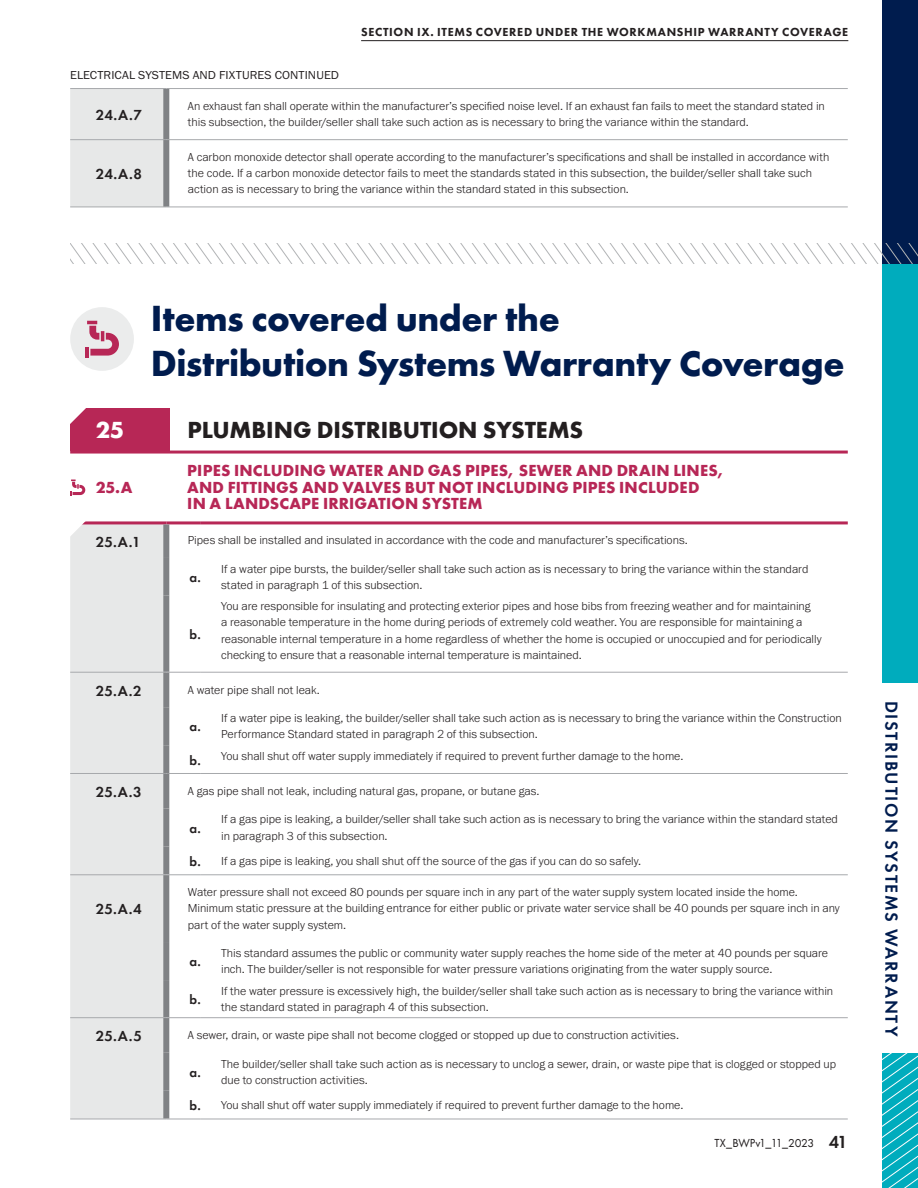
<style>
.page{position:relative;width:918px;height:1188px;background:#fff}
.page>*{position:absolute;margin:0;border:0;box-sizing:border-box;transform-origin:0 0}
.t1{font:700 37.5px/45px "Futura PT";letter-spacing:-.015em;color:#001c4e}
.t2{font:700 24px "Futura PT";letter-spacing:-.005em;color:#231f20}
.t3{font:700 24px "Futura PT";color:#fff}
.t4{font:600 18px "Futura PT";letter-spacing:.095em;color:#001c4e}
.t5{font:700 16.5px/16.5px "Futura PT";letter-spacing:.01em;color:#b72756}
.t6{font:600 15px "Futura PT";letter-spacing:.015em;color:#231f20}
.t7{font:600 13.5px "Futura PT";color:#231f20}
.t8{font:300 12px/16.2px "Franklin Gothic URW";color:#231f20}
.t9{font:800 12px "Futura PT";letter-spacing:.055em;color:#231f20}
.t10{font:12px "Franklin Gothic URW Boo";letter-spacing:.005em;color:#231f20;scale:1.05 1}
.t11{font:12px "Futura PT";letter-spacing:-.03em;color:#231f20}
.s1{font-family:"Futura PT";font-weight:600;font-size:13.5px}
.s2{font-weight:600;font-size:18px}
</style>
<div class="page">
<div style="left:882px;top:0;width:36px;height:1188px;background:#00acbd"></div>
<svg style="left:882px;top:1053px;width:36px;height:135px"></svg>
<div style="left:874px;top:684px;width:44px;height:369px;background:#fff"></div>
<hr style="left:361px;top:40px;width:487px;height:1px;background:#231f20">
<div style="left:70px;top:307px;width:64px;height:64px;background:#ebecec;border-radius:50%"></div>
<svg style="left:85px;top:321px;width:34px;height:36px"></svg>
<div style="left:70px;top:89px;width:93px;height:118px;background:#e7e8e8"></div>
<hr style="left:70px;top:88px;width:96px;height:1px;background:#a7a9ac">
<hr style="left:166px;top:88px;width:682px;height:1px;background:#a7a9ac">
<hr style="left:70px;top:139px;width:96px;height:1px;background:#a7a9ac">
<hr style="left:166px;top:139px;width:682px;height:1px;background:#a7a9ac">
<hr style="left:70px;top:207px;width:96px;height:1px;background:#a7a9ac">
<hr style="left:166px;top:207px;width:682px;height:1px;background:#a7a9ac">
<div style="left:163px;top:89px;width:6px;height:50px;background:#808285"></div>
<div style="left:163px;top:140px;width:6px;height:67px;background:#808285"></div>
<div style="left:882px;top:0;width:36px;height:263px;background:#001c4e"></div>
<svg style="left:70px;top:243px;width:848px;height:20px"></svg>
<div style="left:70px;top:408px;width:100px;height:42px;background:#b72756"></div>
<hr style="left:70px;top:451px;width:778px;height:3px;background:#b72756">
<svg style="left:70px;top:408px;width:16px;height:16px"></svg>
<div style="left:70px;top:524px;width:93px;height:595px;background:#e7e8e8"></div>
<div style="left:163px;top:809px;width:6px;height:38px;background:#808285"></div>
<div style="left:163px;top:847px;width:6px;height:27px;background:#808285"></div>
<div style="left:163px;top:942px;width:6px;height:38px;background:#808285"></div>
<div style="left:163px;top:980px;width:6px;height:37px;background:#808285"></div>
<div style="left:163px;top:1053px;width:6px;height:38px;background:#808285"></div>
<div style="left:163px;top:1091px;width:6px;height:28px;background:#808285"></div>
<hr style="left:70px;top:773px;width:96px;height:1px;background:#a7a9ac">
<hr style="left:166px;top:773px;width:35px;height:1px;background:#a7a9ac">
<hr style="left:201px;top:773px;width:647px;height:1px;background:#a7a9ac">
<hr style="left:70px;top:874px;width:96px;height:1px;background:#a7a9ac">
<hr style="left:166px;top:874px;width:35px;height:1px;background:#a7a9ac">
<hr style="left:201px;top:874px;width:647px;height:1px;background:#a7a9ac">
<hr style="left:70px;top:1017px;width:96px;height:1px;background:#a7a9ac">
<hr style="left:166px;top:1017px;width:35px;height:1px;background:#a7a9ac">
<hr style="left:201px;top:1017px;width:647px;height:1px;background:#a7a9ac">
<hr style="left:70px;top:1119px;width:96px;height:1px;background:#a7a9ac">
<hr style="left:166px;top:1119px;width:35px;height:1px;background:#a7a9ac">
<hr style="left:201px;top:1119px;width:647px;height:1px;background:#a7a9ac">
<div style="left:163px;top:774px;width:6px;height:35px;background:#808285"></div>
<div style="left:163px;top:875px;width:6px;height:67px;background:#808285"></div>
<div style="left:163px;top:1018px;width:6px;height:35px;background:#808285"></div>
<div style="left:163px;top:558px;width:6px;height:38px;background:#808285"></div>
<div style="left:163px;top:596px;width:6px;height:76px;background:#808285"></div>
<div style="left:163px;top:707px;width:6px;height:38px;background:#808285"></div>
<div style="left:163px;top:745px;width:6px;height:28px;background:#808285"></div>
<hr style="left:70px;top:521px;width:96px;height:3px;background:#b72756">
<hr style="left:166px;top:521px;width:35px;height:3px;background:#b72756">
<hr style="left:201px;top:521px;width:647px;height:3px;background:#b72756">
<div style="left:163px;top:524px;width:6px;height:34px;background:#808285"></div>
<hr style="left:70px;top:672px;width:96px;height:1px;background:#a7a9ac">
<hr style="left:166px;top:672px;width:35px;height:1px;background:#a7a9ac">
<hr style="left:201px;top:672px;width:647px;height:1px;background:#a7a9ac">
<div style="left:163px;top:673px;width:6px;height:34px;background:#808285"></div>
<svg style="left:70px;top:521px;width:19px;height:18px"></svg>
<svg style="left:70px;top:480px;width:15px;height:16px"></svg>
<p class="t9" style="left:361px;top:25px;width:489px">SECTION IX. ITEMS COVERED UNDER THE WORKMANSHIP WARRANTY COVERAGE</p>
<p class="t10" style="left:70px;top:67px;width:258px">ELECTRICAL SYSTEMS AND FIXTURES CONTINUED</p>
<p class="t6" style="left:96px;top:105px;width:48px">24.A.7</p>
<p class="t8" style="left:188px;top:98px;width:638px">An exhaust fan shall operate within the manufacturer’s specified noise level. If an exhaust fan fails to meet the standard stated in this subsection, the builder/seller shall take such action as is necessary to bring the variance within the standard.</p>
<p class="t6" style="left:96px;top:165px;width:48px">24.A.8</p>
<p class="t8" style="left:188px;top:149px;width:643px">A carbon monoxide detector shall operate according to the manufacturer’s specifications and shall be installed in accordance with the code. If a carbon monoxide detector fails to meet the standards stated in this subsection, the builder/seller shall take such action as is necessary to bring the variance within the standard stated in this subsection.</p>
<h1 class="t1" style="left:151px;top:295px;width:695px">Items covered under the<br>Distribution Systems Warranty Coverage</h1>
<h2 class="t3" style="left:96px;top:415px;width:30px">25</h2>
<h2 class="t2" style="left:187px;top:415px;width:397px">PLUMBING DISTRIBUTION SYSTEMS</h2>
<h3 class="t5" style="left:96px;top:479px;width:38px">25.A</h3>
<h3 class="t5" style="left:187px;top:462px;width:539px">PIPES INCLUDING WATER AND GAS PIPES, SEWER AND DRAIN LINES,<br>AND FITTINGS AND VALVES BUT NOT INCLUDING PIPES INCLUDED<br>IN A LANDSCAPE IRRIGATION SYSTEM</h3>
<p class="t6" style="left:96px;top:533px;width:46px">25.A.1</p>
<p class="t8" style="left:188px;top:532px;width:501px">Pipes shall be installed and insulated in accordance with the code and manufacturer’s specifications.</p>
<p class="t7" style="left:189px;top:569px;width:13px">a.</p>
<p class="t8" style="left:221px;top:560px;width:589px">If a water pipe bursts, the builder/seller shall take such action as is necessary to bring the variance within the standard stated in paragraph 1 of this subsection.</p>
<p class="t7" style="left:190px;top:626px;width:13px">b.</p>
<p class="t8" style="left:221px;top:598px;width:602px">You are responsible for insulating and protecting exterior pipes and hose bibs from freezing weather and for maintaining<br>a reasonable temperature in the home during periods of extremely cold weather. You are responsible for maintaining a reasonable internal temperature in a home regardless of whether the home is occupied or unoccupied and for periodically checking to ensure that a reasonable internal temperature is maintained.</p>
<p class="t6" style="left:96px;top:681px;width:47px">25.A.2</p>
<p class="t8" style="left:188px;top:681px;width:133px">A water pipe shall not leak.</p>
<p class="t7" style="left:189px;top:718px;width:13px">a.</p>
<p class="t8" style="left:221px;top:710px;width:622px">If a water pipe is leaking, the builder/seller shall take such action as is necessary to bring the variance within the Construction<br>Performance Standard stated in paragraph 2 of this subsection.</p>
<p class="t8" style="left:190px;top:748px;width:495px"><span class="s1">b.</span> You shall shut off water supply immediately if required to prevent further damage to the home.</p>
<p class="t6" style="left:96px;top:783px;width:47px">25.A.3</p>
<p class="t8" style="left:188px;top:783px;width:353px">A gas pipe shall not leak, including natural gas, propane, or butane gas.</p>
<p class="t7" style="left:189px;top:820px;width:13px">a.</p>
<p class="t8" style="left:221px;top:811px;width:618px">If a gas pipe is leaking, a builder/seller shall take such action as is necessary to bring the variance within the standard stated in paragraph 3 of this subsection.</p>
<p class="t8" style="left:190px;top:852px;width:453px"><span class="s1">b.</span> If a gas pipe is leaking, you shall shut off the source of the gas if you can do so safely.</p>
<p class="t6" style="left:96px;top:900px;width:48px">25.A.4</p>
<p class="t8" style="left:188px;top:884px;width:653px">Water pressure shall not exceed 80 pounds per square inch in any part of the water supply system located inside the home.<br>Minimum static pressure at the building entrance for either public or private water service shall be 40 pounds per square inch in any part of the water supply system.</p>
<p class="t7" style="left:189px;top:953px;width:13px">a.</p>
<p class="t8" style="left:221px;top:945px;width:609px">This standard assumes the public or community water supply reaches the home side of the meter at 40 pounds per square inch. The builder/seller is not responsible for water pressure variations originating from the water supply source.</p>
<p class="t7" style="left:190px;top:991px;width:13px">b.</p>
<p class="t8" style="left:221px;top:982px;width:614px">If the water pressure is excessively high, the builder/seller shall take such action as is necessary to bring the variance within the standard stated in paragraph 4 of this subsection.</p>
<p class="t6" style="left:96px;top:1027px;width:48px">25.A.5</p>
<p class="t8" style="left:188px;top:1027px;width:493px">A sewer, drain, or waste pipe shall not become clogged or stopped up due to construction activities.</p>
<p class="t7" style="left:189px;top:1064px;width:13px">a.</p>
<p class="t8" style="left:221px;top:1055px;width:617px">The builder/seller shall take such action as is necessary to unclog a sewer, drain, or waste pipe that is clogged or stopped up due to construction activities.</p>
<p class="t8" style="left:190px;top:1097px;width:495px"><span class="s1">b.</span> You shall shut off water supply immediately if required to prevent further damage to the home.</p>
<p class="t11" style="left:714px;top:1136px;width:135px">TX_BWPv1_11_2023 <span class="s2">41</span></p>
<h3 class="t4" style="left:903px;top:701px;width:337px;rotate:90deg">DISTRIBUTION SYSTEMS WARRANTY</h3>
</div>
